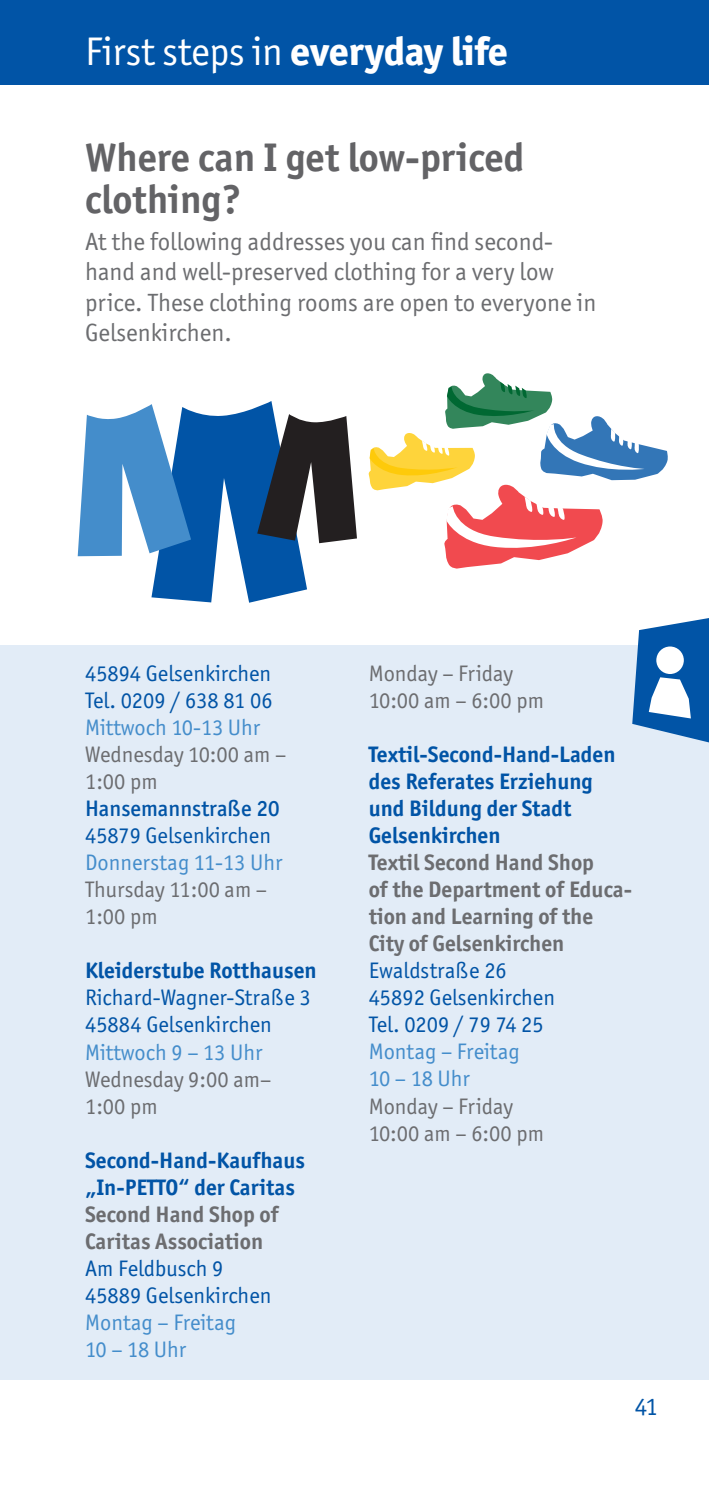
<style>
.page{position:relative;width:709px;height:1489px;background:#fff}
.page>*{position:absolute;margin:0;border:0;box-sizing:border-box;transform-origin:0 0}
.t1{font:700 40px/42.5px "Officina Sans ITC Std";color:#636366}
.t2{font:40px "Officina Sans ITC Std";letter-spacing:-.005em;color:#fff}
.t3{font:25px/30px "Officina Sans ITC Std";color:#6c6d70}
.t4{font:25px "Officina Sans ITC Std";color:#0154a6}
.t5{font:22.5px/27px "Officina Sans ITC Std";color:#0154a6}
.t6{font:700 22.5px/27px "Officina Sans ITC Std";color:#0154a6}
.t7{font:22.5px/27px "Officina Sans ITC Std";color:#6c6d70}
.t8{font:700 22.5px/27px "Officina Sans ITC Std";color:#6c6d70}
.t9{font:22.5px/27px "Officina Sans ITC Std";color:#448dcb}
.t10{font:500 22.5px "Officina Sans ITC Std";color:#0154a6}
.s1{font-weight:800}
</style>
<div class="page">
<div style="left:0;top:0;width:709px;height:85px;background:#0154a6"></div>
<div style="left:0;top:645px;width:709px;height:734px;background:#e2ecf7"></div>
<svg style="left:368px;top:373px;width:300px;height:195px"></svg>
<svg style="left:78px;top:401px;width:279px;height:201px"></svg>
<svg style="left:632px;top:618px;width:77px;height:125px"></svg>
<h1 class="t2" style="left:85px;top:38px;width:424px">First steps in <span class="s1">everyday life</span></h1>
<h1 class="t1" style="left:85px;top:140px;width:441px">Where can I get low-priced clothing?</h1>
<p class="t3" style="left:85px;top:229px;width:513px">At the following addresses you can find second&shy;hand and well-preserved clothing for a very low price. These clothing rooms are open to everyone in Gelsenkirchen.</p>
<p class="t5" style="left:85px;top:662px;width:189px">45894 Gelsenkirchen<br>Tel. 0209 / 638 81 06</p>
<p class="t9" style="left:85px;top:716px;width:177px">Mittwoch 10-13 Uhr</p>
<p class="t7" style="left:85px;top:743px;width:203px">Wednesday 10:00 am –<br>1:00 pm</p>
<p class="t10" style="left:85px;top:800px;width:196px">Hansemannstraße 20</p>
<p class="t5" style="left:85px;top:824px;width:187px">45879 Gelsenkirchen</p>
<p class="t9" style="left:85px;top:851px;width:199px">Donnerstag 11-13 Uhr</p>
<p class="t7" style="left:85px;top:878px;width:184px">Thursday 11:00 am –<br>1:00 pm</p>
<p class="t6" style="left:85px;top:959px;width:233px">Kleiderstube Rotthausen</p>
<p class="t5" style="left:85px;top:986px;width:227px">Richard-Wagner-Straße 3<br>45884 Gelsenkirchen</p>
<p class="t9" style="left:85px;top:1040px;width:179px">Mittwoch 9 – 13 Uhr</p>
<p class="t7" style="left:85px;top:1067px;width:188px">Wednesday 9:00 am–<br>1:00 pm</p>
<p class="t6" style="left:85px;top:1148px;width:221px">Second-Hand-Kaufhaus „In-PETTO“ der Caritas</p>
<p class="t8" style="left:85px;top:1202px;width:195px">Second Hand Shop of<br>Caritas Association</p>
<p class="t5" style="left:85px;top:1256px;width:188px">Am Feldbusch 9<br>45889 Gelsenkirchen</p>
<p class="t9" style="left:85px;top:1310px;width:152px">Montag – Freitag<br>10 – 18 Uhr</p>
<p class="t7" style="left:369px;top:662px;width:177px">Monday – Friday<br>10:00 am – 6:00 pm</p>
<p class="t6" style="left:369px;top:743px;width:248px">Textil-Second-Hand-Laden des Referates Erziehung und Bildung der Stadt<br>Gelsenkirchen</p>
<p class="t8" style="left:369px;top:851px;width:265px">Textil Second Hand Shop<br>of the Department of Educa&shy;tion and Learning of the<br>City of Gelsenkirchen</p>
<p class="t5" style="left:369px;top:959px;width:188px">Ewaldstraße 26<br>45892 Gelsenkirchen<br>Tel. 0209 / 79 74 25</p>
<p class="t9" style="left:369px;top:1040px;width:152px">Montag – Freitag<br>10 – 18 Uhr</p>
<p class="t7" style="left:369px;top:1094px;width:177px">Monday – Friday<br>10:00 am – 6:00 pm</p>
<p class="t4" style="left:634px;top:1397px;width:25px">41</p>
</div>
